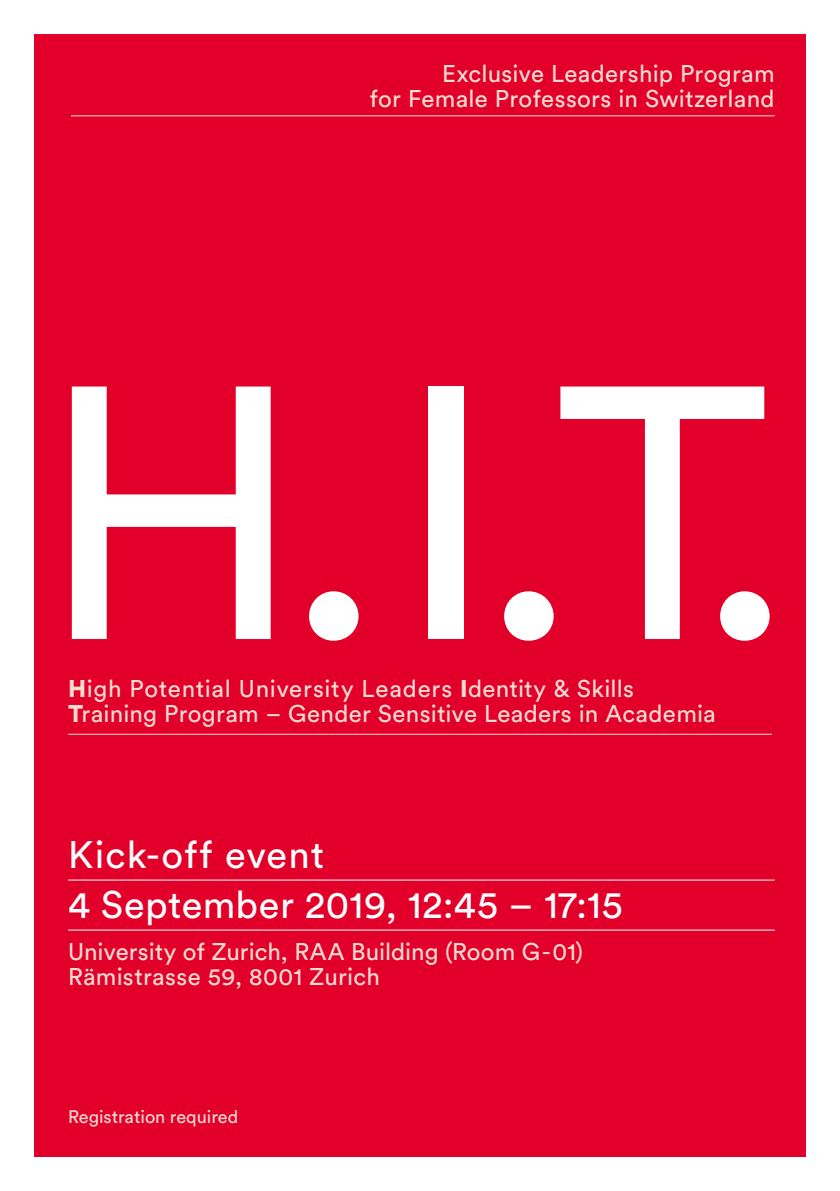
<style>
.page{position:relative;width:840px;height:1191px;background:#fff}
.page>*{position:absolute;margin:0;border:0;box-sizing:border-box;transform-origin:0 0}
.t1{font:356px "Circular Std";color:#fff}
.t2{font:38px/50px "Circular Std";letter-spacing:.02em;color:#fff}
.t3{font:24px/25px "Circular Std";letter-spacing:.01em;color:#fbddd2}
.t4{font:18px "Circular Std";color:#fbddd2}
.s1{font-weight:900}
</style>
<div class="page">
<div style="left:34px;top:34px;width:771px;height:1123px;background:#e2002a"></div>
<hr style="left:71px;top:115px;width:703px;height:1px;background:#fbddd2">
<hr style="left:68px;top:733px;width:703px;height:1px;background:#fbddd2">
<hr style="left:68px;top:879px;width:706px;height:1px;background:#fff">
<hr style="left:68px;top:929px;width:706px;height:1px;background:#fff">
<p class="t3" style="left:369px;top:61px;width:406px;text-align:right">Exclusive Leadership Program<br>for Female Professors in Switzerland</p>
<h1 class="t1" style="left:40px;top:298px;width:756px">H.I.T.</h1>
<p class="t3" style="left:68px;top:676px;width:649px"><span class="s1">H</span>igh Potential University Leaders <span class="s1">I</span>dentity &amp; Skills<br><span class="s1">T</span>raining Program – Gender Sensitive Leaders in Academia</p>
<h2 class="t2" style="left:68px;top:829px;width:555px">Kick-off event<br>4 September 2019, 12:45 – 17:15</h2>
<p class="t3" style="left:68px;top:939px;width:516px">University of Zurich, RAA Building (Room G-01)<br>Rämistrasse 59, 8001 Zurich</p>
<p class="t4" style="left:68px;top:1106px;width:172px">Registration required</p>
</div>
